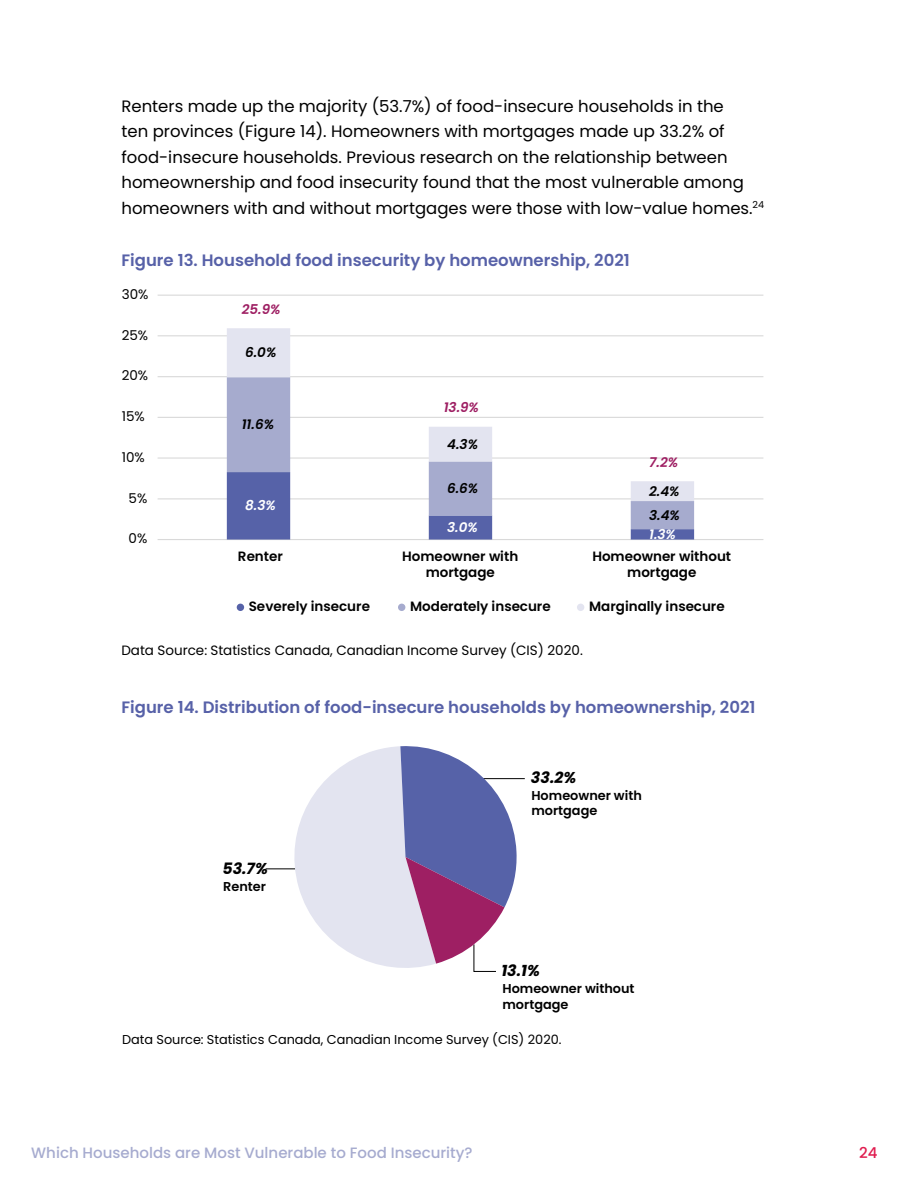
<style>
.page{position:relative;width:918px;height:1188px;background:#fff}
.page>*{position:absolute;margin:0;border:0;box-sizing:border-box;transform-origin:0 0}
.t1{font:16.5px/25.5px "Poppins";color:#000}
.Figures_Title{font:600 16.5px "Poppins";color:#5761a8}
.t2{font:italic 700 15.75px "Poppins";color:#000}
.t3{font:500 15px "Poppins";color:#a6abcf}
.t4{font:500 15px "Poppins";color:#e01c4f}
.t5{font:600 13.5px/16.2px "Poppins";color:#000;text-align:center}
.t6{font:13.5px "Poppins";color:#000}
.t7{font:italic 600 13.5px "Poppins";color:#000}
.t8{font:italic 600 13.5px "Poppins";color:#9e1f63}
.t9{font:italic 600 13.5px "Poppins";color:#fff}
.t10{font:12.9px "Poppins";color:#000}
.t11{font:600 12.9px/15.5px "Poppins";color:#000}
</style>
<div class="page">
<hr style="left:158px;top:539px;width:605px;height:1px;background:#d9d9d9">
<hr style="left:158px;top:498px;width:605px;height:1px;background:#d9d9d9">
<hr style="left:158px;top:457px;width:605px;height:2px;background:#d9d9d9">
<hr style="left:158px;top:417px;width:605px;height:1px;background:#d9d9d9">
<hr style="left:158px;top:376px;width:605px;height:1px;background:#d9d9d9">
<hr style="left:158px;top:335px;width:605px;height:1px;background:#d9d9d9">
<hr style="left:158px;top:295px;width:605px;height:1px;background:#d9d9d9">
<svg style="left:227px;top:529px;width:467px;height:11px"></svg>
<svg style="left:227px;top:501px;width:467px;height:28px"></svg>
<svg style="left:227px;top:328px;width:467px;height:173px"></svg>
<div style="left:237px;top:604px;width:7px;height:7px;background:#5662a8;border-radius:50%"></div>
<div style="left:398px;top:604px;width:7px;height:7px;background:#a6abce;border-radius:50%"></div>
<div style="left:577px;top:604px;width:7px;height:7px;background:#e3e4f0;border-radius:50%"></div>
<hr style="left:481px;top:778px;width:44px;height:1px;background:#000">
<svg style="left:266px;top:746px;width:251px;height:226px"></svg>
<p class="t1" style="left:122px;top:93px;width:644px">Renters made up the majority (53.7%) of food-insecure households in the<br>ten provinces (Figure 14). Homeowners with mortgages made up 33.2% of food-insecure households. Previous research on the relationship between homeownership and food insecurity found that the most vulnerable among homeowners with and without mortgages were those with low-value homes.<sup>24</sup></p>
<p class="Figures_Title" style="left:122px;top:251px;width:510px">Figure 13. Household food insecurity by homeownership, 2021</p>
<p class="t6" style="left:122px;top:286px;width:28px">30%</p>
<p class="t6" style="left:122px;top:327px;width:28px">25%</p>
<p class="t6" style="left:122px;top:368px;width:28px">20%</p>
<p class="t6" style="left:122px;top:409px;width:25px">15%</p>
<p class="t6" style="left:122px;top:449px;width:25px">10%</p>
<p class="t6" style="left:129px;top:490px;width:20px">5%</p>
<p class="t6" style="left:129px;top:531px;width:20px">0%</p>
<p class="t8" style="left:242px;top:301px;width:40px">25.9%</p>
<p class="t7" style="left:245px;top:345px;width:33px">6.0%</p>
<p class="t7" style="left:242px;top:417px;width:34px">11.6%</p>
<p class="t9" style="left:245px;top:498px;width:32px">8.3%</p>
<p class="t8" style="left:444px;top:400px;width:37px">13.9%</p>
<p class="t7" style="left:447px;top:436px;width:32px">4.3%</p>
<p class="t7" style="left:447px;top:481px;width:33px">6.6%</p>
<p class="t9" style="left:447px;top:520px;width:32px">3.0%</p>
<p class="t8" style="left:649px;top:455px;width:30px">7.2%</p>
<p class="t7" style="left:649px;top:483px;width:32px">2.4%</p>
<p class="t7" style="left:649px;top:507px;width:32px">3.4%</p>
<p class="t9" style="left:649px;top:526px;width:28px">1.3%</p>
<p class="t5" style="left:238px;top:548px;width:46px">Renter</p>
<p class="t5" style="left:402px;top:548px;width:118px">Homeowner with mortgage</p>
<p class="t5" style="left:249px;top:598px;width:123px">Severely insecure</p>
<p class="t5" style="left:410px;top:598px;width:142px">Moderately insecure</p>
<p class="t5" style="left:589px;top:598px;width:137px">Marginally insecure</p>
<p class="t6" style="left:121px;top:642px;width:463px">Data Source: Statistics Canada, Canadian Income Survey (CIS) 2020.</p>
<p class="t5" style="left:592px;top:548px;width:140px">Homeowner without mortgage</p>
<p class="Figures_Title" style="left:122px;top:698px;width:635px">Figure 14. Distribution of food-insecure households by homeownership, 2021</p>
<p class="t2" style="left:531px;top:768px;width:47px">33.2%</p>
<p class="t2" style="left:222px;top:860px;width:47px">53.7%</p>
<p class="t11" style="left:223px;top:879px;width:44px">Renter</p>
<p class="t11" style="left:531px;top:788px;width:112px">Homeowner with mortgage</p>
<p class="t2" style="left:501px;top:962px;width:40px">13.1%</p>
<p class="t11" style="left:502px;top:981px;width:133px">Homeowner without mortgage</p>
<p class="t10" style="left:122px;top:1032px;width:441px">Data Source: Statistics Canada, Canadian Income Survey (CIS) 2020.</p>
<p class="t3" style="left:31px;top:1144px;width:443px">Which Households are Most Vulnerable to Food Insecurity?</p>
<p class="t4" style="left:859px;top:1144px;width:20px">24</p>
</div>
